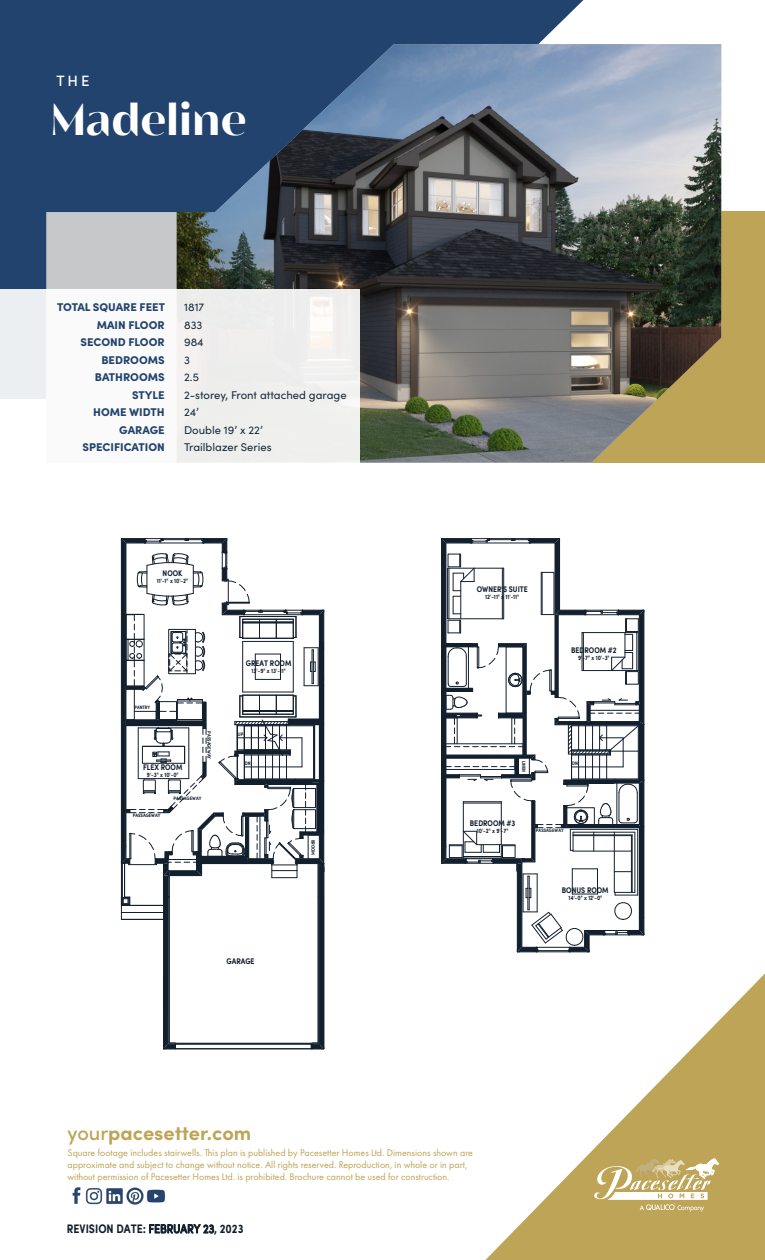
<style>
.page{position:relative;width:765px;height:1260px;background:#fff}
.page>*{position:absolute;margin:0;border:0;box-sizing:border-box;transform-origin:0 0}
.t1{font:700 45px "Aguila";color:#fff}
.t2{font:700 20px "Sofia Pro";color:#bda456}
.t3{font:500 15px "Sofia Pro";color:#fff}
.t4{font:700 12.38px "Sofia Pro";color:#121f2d;scale:.85 1}
.t5{font:900 11.25px "Sofia Pro";color:#22436d}
.t6{font:11.25px "Sofia Pro";color:#172b3d}
.t7{font:10px/12px "Futura PT";color:#bda456}
.t8{font:700 8.12px "Sofia Pro";letter-spacing:-.005em;color:#121f2d;scale:.85 1}
.t9{font:700 6.38px "Sofia Pro";letter-spacing:-.015em;color:#121f2d;scale:.85 1}
.t10{font:700 6.38px "Sofia Pro";letter-spacing:-.015em;color:#121f2d;scale:.84 1}
.t11{font:700 5.12px "Sofia Pro";color:#121f2d;scale:.83 1}
.t12{font:700 4.88px "Sofia Pro";letter-spacing:-.005em;color:#121f2d;scale:.86 1}
.t13{font:700 4.88px "Sofia Pro";letter-spacing:-.005em;color:#121f2d;scale:.85 1}
.s1{font-weight:500}
.s2{font-weight:400}
</style>
<div class="page">
<div style="left:0;top:0;width:583px;height:290px;background:#22436d"></div>
<div style="left:559px;top:211px;width:206px;height:252px;background:#bda456"></div>
<svg style="left:46px;top:44px;width:131px;height:246px;background:#566d8a"></svg>
<img style="left:177px;top:44px;width:544px;height:419px">
<svg style="left:485px;top:973px;width:280px;height:287px"></svg>
<div style="left:0;top:290px;width:359px;height:174px;background:#f2f1f2"></div>
<svg style="left:594px;top:1158px;width:125px;height:54px"></svg>
<img style="left:72px;top:1187px;width:9px;height:17px">
<img style="left:85px;top:1187px;width:81px;height:18px">
<div style="left:463px;top:1077px;width:170px;height:30px;background:#fff"></div>
<div style="left:129px;top:1060px;width:496px;height:40px;background:#fff"></div>
<svg style="left:120px;top:538px;width:205px;height:512px"></svg>
<svg style="left:441px;top:538px;width:204px;height:415px"></svg>
<p class="t3" style="left:56px;top:70px;width:35px">THE</p>
<p class="t1" style="left:50px;top:92px;width:198px">Madeline</p>
<p class="t5" style="left:57px;top:299px;width:109px">TOTAL SQUARE FEET</p>
<p class="t5" style="left:97px;top:316px;width:70px">MAIN FLOOR</p>
<p class="t5" style="left:81px;top:334px;width:86px">SECOND FLOOR</p>
<p class="t5" style="left:101px;top:351px;width:65px">BEDROOMS</p>
<p class="t5" style="left:95px;top:369px;width:71px">BATHROOMS</p>
<p class="t5" style="left:132px;top:386px;width:34px">STYLE</p>
<p class="t5" style="left:93px;top:404px;width:73px">HOME WIDTH</p>
<p class="t5" style="left:119px;top:421px;width:47px">GARAGE</p>
<p class="t5" style="left:83px;top:439px;width:84px">SPECIFICATION</p>
<p class="t6" style="left:184px;top:299px;width:22px">1817</p>
<p class="t6" style="left:184px;top:317px;width:20px">833</p>
<p class="t6" style="left:184px;top:334px;width:21px">984</p>
<p class="t6" style="left:184px;top:352px;width:7px">3</p>
<p class="t6" style="left:184px;top:369px;width:16px">2.5</p>
<p class="t6" style="left:184px;top:387px;width:164px">2-storey, Front attached garage</p>
<p class="t6" style="left:184px;top:404px;width:16px">24’</p>
<p class="t6" style="left:184px;top:422px;width:80px">Double 19’ x 22’</p>
<p class="t6" style="left:184px;top:439px;width:89px">Trailblazer Series</p>
<p class="t8" style="left:163px;top:570px;width:25px">NOOK</p>
<p class="t9" style="left:157px;top:578px;width:38px">11'-1" x 10'-2"</p>
<p class="t13" style="left:134px;top:705px;width:20px">PANTRY</p>
<p class="t8" style="left:143px;top:764px;width:48px">FLEX ROOM</p>
<p class="t10" style="left:147px;top:772px;width:39px">9'-3" x 10'-0"</p>
<p class="t12" style="left:211px;top:731px;width:34px;rotate:90deg">PASSAGEWAY</p>
<p class="t12" style="left:133px;top:813px;width:34px">PASSAGEWAY</p>
<p class="t12" style="left:174px;top:796px;width:34px">PASSAGEWAY</p>
<p class="t8" style="left:246px;top:659px;width:55px">GREAT ROOM</p>
<p class="t9" style="left:252px;top:667px;width:42px">13'-9" x 13'-11"</p>
<p class="t11" style="left:238px;top:731px;width:8px">UP</p>
<p class="t8" style="left:477px;top:585px;width:62px">OWNER'S SUITE</p>
<p class="t10" style="left:485px;top:593px;width:42px">12'-11" x 11'-11"</p>
<p class="t8" style="left:571px;top:647px;width:55px">BEDROOM #2</p>
<p class="t9" style="left:578px;top:655px;width:38px">9'-7" x 10'-3"</p>
<p class="t12" style="left:526px;top:761px;width:15px;rotate:90deg">LINEN</p>
<p class="t11" style="left:245px;top:760px;width:9px">DN</p>
<p class="t11" style="left:572px;top:761px;width:9px">DN</p>
<p class="t13" style="left:315px;top:840px;width:20px;rotate:90deg">BROOM</p>
<p class="t8" style="left:470px;top:820px;width:55px">BEDROOM #3</p>
<p class="t10" style="left:477px;top:828px;width:39px">10'-2" x 9'-7"</p>
<p class="t13" style="left:536px;top:829px;width:34px">PASSAGEWAY</p>
<p class="t8" style="left:562px;top:886px;width:56px">BONUS ROOM</p>
<p class="t9" style="left:569px;top:894px;width:41px">14'-0" x 12'-0"</p>
<p class="t8" style="left:227px;top:958px;width:34px">GARAGE</p>
<p class="t2" style="left:68px;top:1117px;width:185px"><span class="s1">your</span>pacesetter.com</p>
<p class="t7" style="left:68px;top:1147px;width:407px">Square footage includes stairwells. This plan is published by Pacesetter Homes Ltd. Dimensions shown are approximate and subject to change without notice. All rights reserved. Reproduction, in whole or in part, without permission of Pacesetter Homes Ltd. is prohibited. Brochure cannot be used for construction.</p>
<p class="t4" style="left:67px;top:1223px;width:210px">REVISION DATE: <span class="s2">FEBRUARY 23</span>, 2023</p>
</div>
